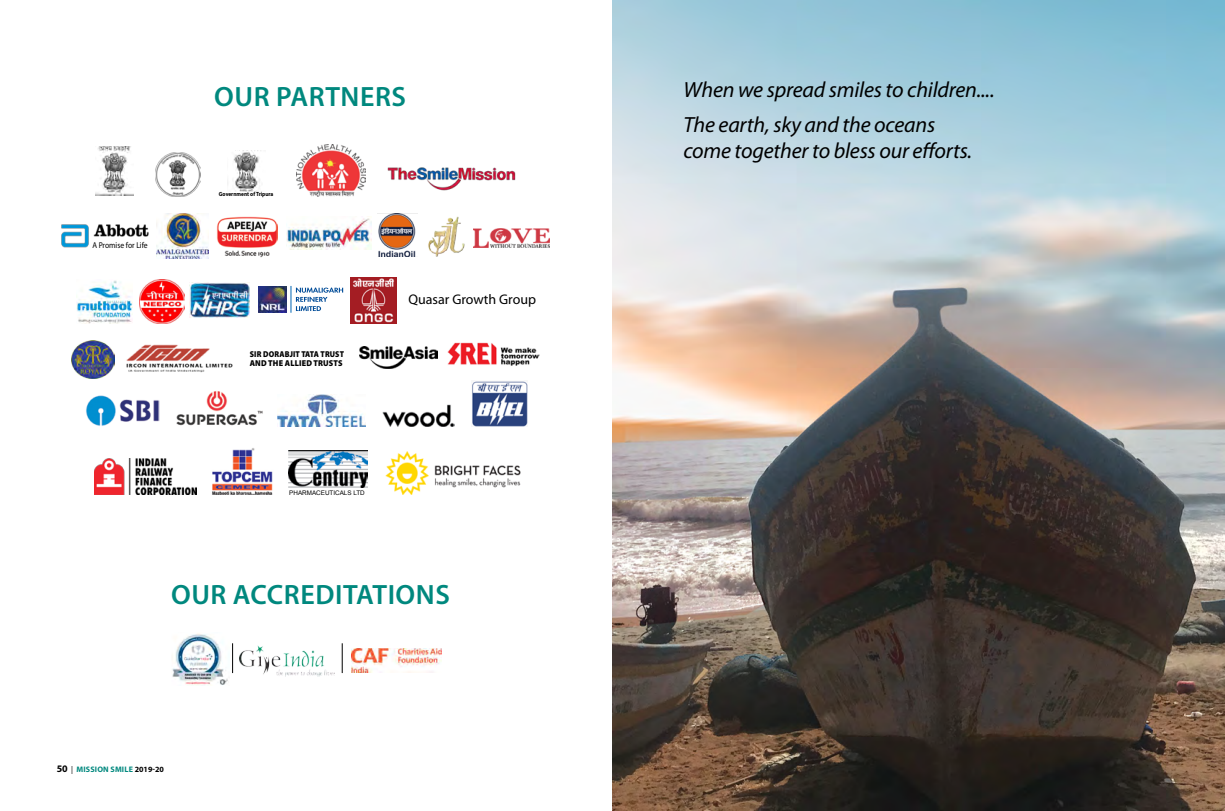
<style>
.page{position:relative;width:1225px;height:811px;background:#fff}
.page>*{position:absolute;margin:0;border:0;box-sizing:border-box;transform-origin:0 0}
.t1{font:600 28px "Myriad Pro";letter-spacing:.02em;color:#00887e}
.t2{font:italic 22px/34.5px "Myriad Pro";letter-spacing:-.01em;color:#000}
.t3{font:14px "Myriad Pro";color:#000}
.t4{font:900 8.5px/9.5px "Myriad Pro";letter-spacing:.02em;color:#000;scale:.9 1}
.t5{font:8.5px "Myriad Pro";color:#000;scale:.9 1}
.t6{font:700 8px "Myriad Pro";letter-spacing:.02em;color:#00887e}
.t7{font:6.3px "Arial";color:#000}
.t8{font:700 6px "Myriad Pro";color:#000;scale:.9 1}
.s1{font-size:10px;color:#000}
.s2{font-weight:400;color:#000}
.s3{color:#000}
</style>
<div class="page">
<img style="left:612px;top:0;width:613px;height:811px">
<img style="left:259px;top:286px;width:27px;height:26px">
<svg style="left:291px;top:286px;width:52px;height:27px"></svg>
<img style="left:189px;top:282px;width:60px;height:36px">
<img style="left:350px;top:277px;width:46px;height:47px">
<img style="left:140px;top:279px;width:44px;height:45px">
<img style="left:76px;top:280px;width:56px;height:43px">
<img style="left:240px;top:645px;width:94px;height:32px">
<hr style="left:342px;top:643px;width:1px;height:30px;background:#000">
<hr style="left:232px;top:643px;width:1px;height:30px;background:#000">
<img style="left:351px;top:648px;width:90px;height:25px">
<img style="left:172px;top:633px;width:56px;height:52px">
<img style="left:156px;top:213px;width:53px;height:45px">
<img style="left:216px;top:217px;width:61px;height:41px">
<img style="left:378px;top:213px;width:40px;height:43px">
<img style="left:286px;top:216px;width:85px;height:34px">
<img style="left:61px;top:224px;width:88px;height:24px">
<img style="left:473px;top:229px;width:76px;height:18px">
<img style="left:428px;top:216px;width:37px;height:41px">
<img style="left:72px;top:341px;width:42px;height:37px">
<img style="left:359px;top:346px;width:78px;height:23px">
<img style="left:447px;top:342px;width:93px;height:24px">
<img style="left:126px;top:344px;width:107px;height:29px">
<img style="left:86px;top:395px;width:74px;height:31px">
<img style="left:278px;top:394px;width:88px;height:33px">
<img style="left:176px;top:391px;width:87px;height:35px">
<img style="left:383px;top:404px;width:71px;height:23px">
<img style="left:472px;top:381px;width:55px;height:46px">
<img style="left:296px;top:144px;width:69px;height:52px">
<img style="left:95px;top:146px;width:38px;height:49px">
<img style="left:227px;top:150px;width:34px;height:41px">
<img style="left:156px;top:152px;width:44px;height:44px">
<img style="left:387px;top:167px;width:129px;height:24px">
<img style="left:94px;top:458px;width:102px;height:36px">
<img style="left:212px;top:448px;width:61px;height:47px">
<img style="left:289px;top:450px;width:78px;height:37px">
<img style="left:385px;top:452px;width:136px;height:43px">
<p class="t5" style="left:92px;top:239px;width:63px">A Promise for Life</p>
<p class="t1" style="left:214px;top:79px;width:176px">OUR PARTNERS</p>
<p class="t8" style="left:219px;top:190px;width:62px">Government of Tripura</p>
<p class="t4" style="left:250px;top:349px;width:106px">SIR DORABJIT TATA TRUST<br>AND THE ALLIED TRUSTS</p>
<p class="t3" style="left:408px;top:291px;width:129px">Quasar Growth Group</p>
<p class="t7" style="left:289px;top:488px;width:77px">PHARMACEUTICALS LTD</p>
<p class="t1" style="left:171px;top:576px;width:277px">OUR ACCREDITATIONS</p>
<p class="t6" style="left:57px;top:764px;width:109px"><span class="s1">50</span> <span class="s2">|</span> Mission Smile <span class="s3">2019-20</span></p>
<p class="t2" style="left:683px;top:72px;width:313px">When we spread smiles to children....<br>The earth, sky and the oceans</p>
<p class="t2" style="left:683px;top:133px;width:290px">come together to bless our efforts.</p>
</div>
